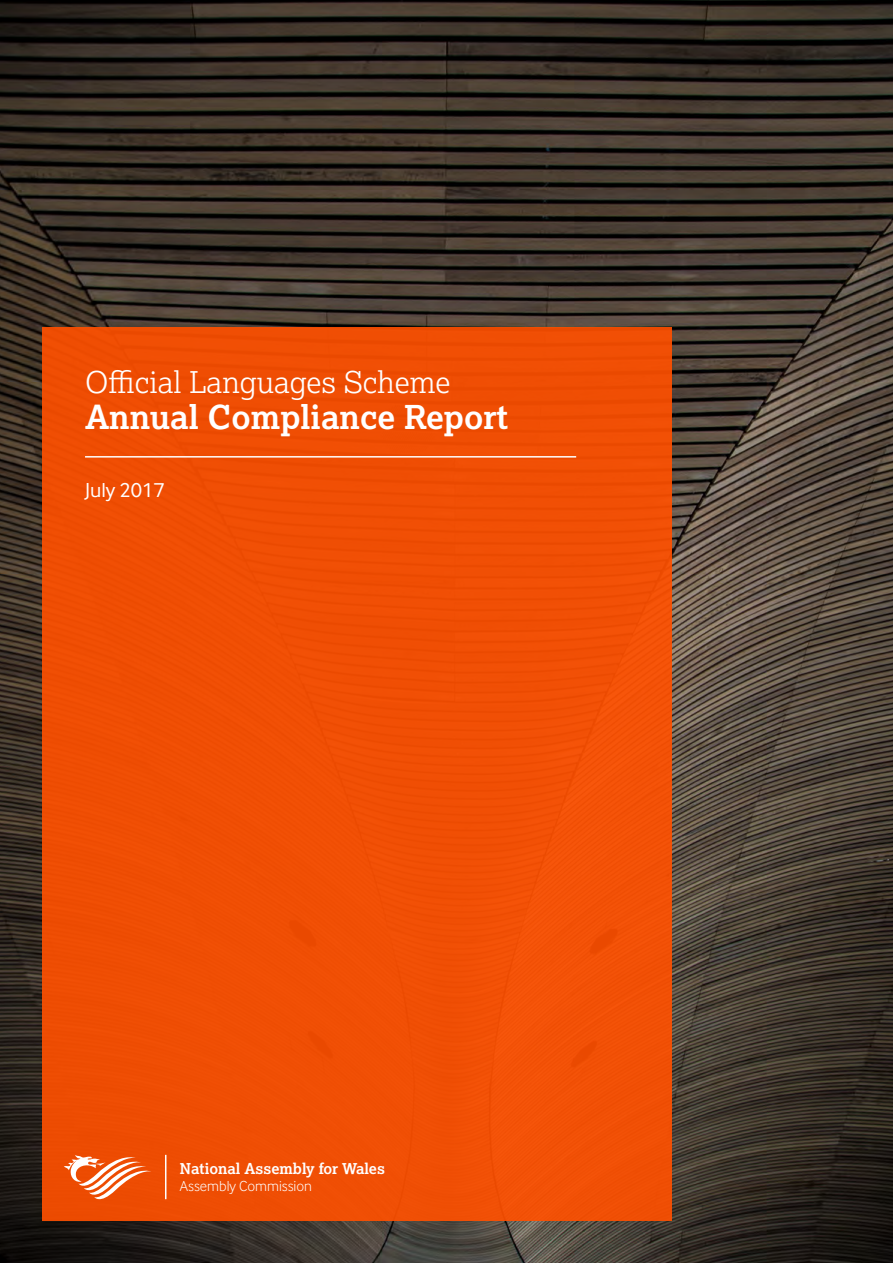
<style>
.page{position:relative;width:893px;height:1263px;background:#fff}
.page>*{position:absolute;margin:0;border:0;box-sizing:border-box;transform-origin:0 0}
.t1{font:700 33px "Cynulliad Serif";color:#fff}
.t2{font:30px "Cynulliad Serif Lt";color:#fff}
.t3{font:21px "Cynulliad Sans";color:#fff}
.t4{font:700 15px/16.5px "Cynulliad Serif";color:#fff}
.s1{font-family:"Cynulliad Sans Lt";font-weight:400}
</style>
<div class="page">
<img style="left:0;top:0;width:893px;height:1263px">
<div style="left:43px;top:327px;width:629px;height:893px;background:#f04e04"></div>
<svg style="left:64px;top:1155px;width:87px;height:45px"></svg>
<hr style="left:165px;top:1155px;width:1px;height:44px;background:#fff">
<hr style="left:85px;top:456px;width:491px;height:2px;background:#fff">
<p class="t2" style="left:85px;top:363px;width:367px">Official Languages Scheme</p>
<p class="t1" style="left:85px;top:396px;width:425px">Annual Compliance Report</p>
<p class="t3" style="left:85px;top:478px;width:81px">July 2017</p>
<p class="t4" style="left:180px;top:1160px;width:206px">National Assembly for Wales<br><span class="s1">Assembly Commission</span></p>
</div>
